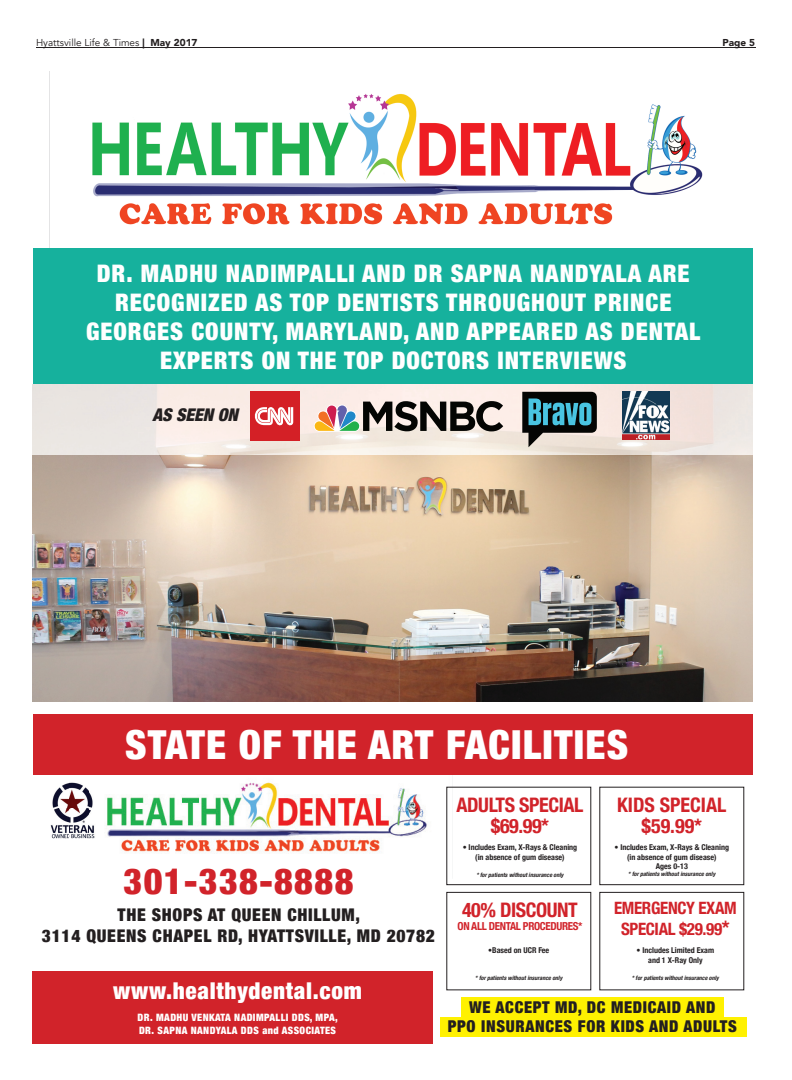
<style>
.page{position:relative;width:792px;height:1080px;background:#fff}
.page>*{position:absolute;margin:0;border:0;box-sizing:border-box;transform-origin:0 0}
.t1{font:900 condensed 40px "Helvetica Neue";letter-spacing:.03em;color:#fff}
.t2{font:900 condensed 36.1px "Helvetica Neue";letter-spacing:.04em;color:#d1232a}
.t3{font:900 condensed 24.1px/29px "Helvetica Neue";letter-spacing:.04em;color:#fff;text-align:center}
.t4{font:900 condensed 23.2px "Helvetica Neue";letter-spacing:.03em;color:#fff}
.t5{font:700 condensed 20px/21px "Helvetica Neue";letter-spacing:-.02em;color:#d1232a;text-align:center}
.t6{font:700 condensed 20px/21px "Helvetica Neue";color:#d1232a;text-align:center}
.t7{font:900 condensed 17.5px/21px "Helvetica Neue";letter-spacing:.04em;color:#231f20;text-align:center}
.t8{font:italic 900 condensed 17.5px "Helvetica Neue";color:#231f20}
.t9{font:700 condensed 17px/21px "Helvetica Neue";letter-spacing:-.02em;color:#d1232a;text-align:center}
.t10{font:900 condensed 16.3px/19.5px "Helvetica Neue";letter-spacing:.04em;color:#231f20;text-align:center}
.t11{font:700 condensed 11px "Helvetica Neue";letter-spacing:-.03em;color:#d1232a}
.t12{font:900 condensed 10.1px/12.2px "Helvetica Neue";letter-spacing:.04em;color:#fff}
.t13{font:10px "Avenir";color:#231f20}
.t14{font:900 10px "Avenir";color:#231f20}
.t15{font:700 condensed 8px/9.6px "Helvetica Neue";color:#231f20;text-align:center}
.t16{font:italic 700 condensed 6px "Helvetica Neue";color:#231f20}
.s1{font-weight:900}
.s2{font-size:20px}
</style>
<div class="page">
<hr style="left:36px;top:47px;width:720px;height:1px;background:#231f20">
<div style="left:440px;top:1017px;width:307px;height:20px;background:#fff101"></div>
<div style="left:461px;top:997px;width:262px;height:20px;background:#fff101"></div>
<img style="left:89px;top:774px;width:364px;height:79px">
<div style="left:33px;top:714px;width:720px;height:60px;background:#d1232a"></div>
<img style="left:50px;top:779px;width:45px;height:59px">
<div style="left:33px;top:972px;width:400px;height:72px;background:#d1232a"></div>
<div style="left:446px;top:787px;width:145px;height:98px;border:1px solid #231f20"></div>
<div style="left:599px;top:787px;width:145px;height:98px;border:1px solid #231f20"></div>
<div style="left:446px;top:892px;width:145px;height:98px;border:1px solid #231f20"></div>
<div style="left:599px;top:892px;width:145px;height:98px;border:1px solid #231f20"></div>
<img style="left:33px;top:385px;width:720px;height:317px">
<img style="left:92px;top:93px;width:611px;height:132px">
<div style="left:33px;top:248px;width:720px;height:137px;background:#16b19d"></div>
<svg style="left:522px;top:392px;width:75px;height:55px;background:#4d6a6e"></svg>
<svg style="left:313px;top:401px;width:190px;height:31px;background:#8b827c"></svg>
<div style="left:250px;top:391px;width:49px;height:49px;background:#d42026"></div>
<svg style="left:254px;top:407px;width:39px;height:19px"></svg>
<img style="left:622px;top:392px;width:48px;height:47px">
<p class="t13" style="left:36px;top:36px;width:163px">Hyattsville Life &amp; Times <span class="s1">| May 2017</span></p>
<p class="t14" style="left:722px;top:33px;width:34px">Page 5</p>
<h3 class="t3" style="left:86px;top:258px;width:616px">DR. MADHU NADIMPALLI AND DR SAPNA NANDYALA ARE RECOGNIZED AS TOP DENTISTS THROUGHOUT PRINCE GEORGES COUNTY, MARYLAND, AND APPEARED AS DENTAL EXPERTS ON THE TOP DOCTORS INTERVIEWS</h3>
<h3 class="t8" style="left:152px;top:400px;width:93px">ASSEENON</h3>
<h1 class="t1" style="left:125px;top:712px;width:505px">STATE OF THE ART FACILITIES</h1>
<h2 class="t2" style="left:124px;top:851px;width:231px">301-338-8888</h2>
<h3 class="t7" style="left:42px;top:903px;width:395px">THE SHOPS AT QUEEN CHILLUM,<br>3114 QUEENS CHAPEL RD, HYATTSVILLE, MD 20782</h3>
<h3 class="t4" style="left:113px;top:972px;width:250px">www.healthydental.com</h3>
<p class="t12" style="left:138px;top:1011px;width:202px">DR. MADHU VENKATA NADIMPALLI DDS, MPA,<br>DR. SAPNA NANDYALA DDS and ASSOCIATES</p>
<h3 class="t5" style="left:457px;top:793px;width:128px">ADULTS SPECIAL $69.99*</h3>
<h3 class="t6" style="left:617px;top:793px;width:111px">KIDS SPECIAL $59.99*</h3>
<p class="t15" style="left:463px;top:842px;width:116px">• Includes Exam, X-Rays &amp; Cleaning (in absence of gum disease)</p>
<p class="t16" style="left:476px;top:870px;width:90px">*forpatientswithoutinsuranceonly</p>
<p class="t15" style="left:615px;top:842px;width:116px">• Includes Exam, X-Rays &amp; Cleaning (in absence of gum disease)<br>Ages 0-13</p>
<p class="t16" style="left:628px;top:869px;width:90px">*forpatientswithoutinsuranceonly</p>
<h3 class="t5" style="left:462px;top:898px;width:117px">40% DISCOUNT</h3>
<h3 class="t11" style="left:458px;top:917px;width:126px">ON ALL DENTAL PROCEDURES*</h3>
<h3 class="t9" style="left:614px;top:896px;width:124px">EMERGENCY EXAM<br>SPECIAL $29.99<span class="s2">*</span></h3>
<p class="t15" style="left:488px;top:945px;width:63px">•Based on UCR Fee</p>
<p class="t16" style="left:475px;top:973px;width:90px">*forpatientswithoutinsuranceonly</p>
<p class="t15" style="left:637px;top:945px;width:79px">• Includes Limited Exam and 1 X-Ray Only</p>
<p class="t16" style="left:632px;top:973px;width:90px">*forpatientswithoutinsuranceonly</p>
<h3 class="t10" style="left:448px;top:996px;width:291px">WE ACCEPT MD, DC MEDICAID AND<br>PPO INSURANCES FOR KIDS AND ADULTS</h3>
</div>
